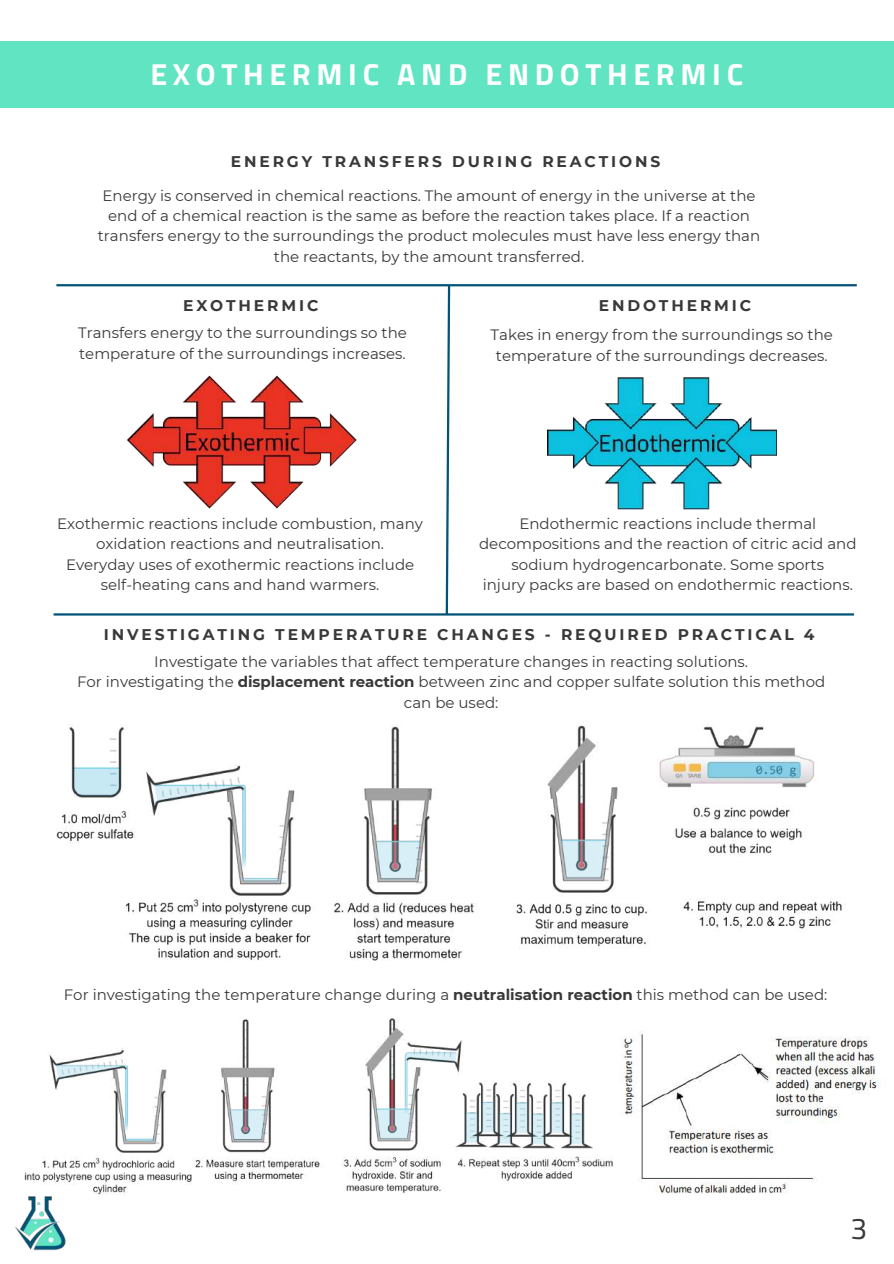
<style>
.page{position:relative;width:894px;height:1264px;background:#fff}
.page>*{position:absolute;margin:0;border:0;box-sizing:border-box;transform-origin:0 0}
.t1{font:700 30.45px "Titillium Web";letter-spacing:.185em;color:#fff}
.t2{font:30px "Titillium Web";color:#393939}
.t3{font:700 15.45px "Montserrat";letter-spacing:.185em;color:#393939}
.t4{font:15px/20.2px "Montserrat";color:#393939;text-align:center}
.s1{font-weight:700}
</style>
<div class="page">
<div style="left:0;top:41px;width:893px;height:67px;background:#60e4c2"></div>
<svg style="left:444px;top:286px;width:7px;height:330px"></svg>
<hr style="left:56px;top:284px;width:800px;height:2px;background:#005379">
<hr style="left:54px;top:613px;width:799px;height:2px;background:#005379">
<img style="left:15px;top:1196px;width:51px;height:55px">
<img style="left:127px;top:375px;width:230px;height:134px">
<img style="left:547px;top:377px;width:229px;height:133px">
<img style="left:622px;top:1031px;width:259px;height:163px">
<img style="left:56px;top:724px;width:786px;height:237px">
<img style="left:24px;top:1018px;width:589px;height:176px">
<h1 class="t1" style="left:150px;top:50px;width:594px">EXOTHERMIC AND ENDOTHERMIC</h1>
<p class="t3" style="left:231px;top:152px;width:431px">ENERGY TRANSFERS DURING REACTIONS</p>
<p class="t4" style="left:98px;top:185px;width:663px">Energy is conserved in chemical reactions. The amount of energy in the universe at the end of a chemical reaction is the same as before the reaction takes place. If a reaction transfers energy to the surroundings the product molecules must have less energy than the reactants, by the amount transferred.</p>
<p class="t3" style="left:183px;top:296px;width:137px">EXOTHERMIC</p>
<p class="t4" style="left:78px;top:323px;width:330px;text-align:left">Transfers energy to the surroundings so the temperature of the surroundings increases.</p>
<p class="t3" style="left:598px;top:296px;width:154px">ENDOTHERMIC</p>
<p class="t4" style="left:490px;top:325px;width:344px">Takes in energy from the surroundings so the temperature of the surroundings decreases.</p>
<p class="t4" style="left:57px;top:513px;width:367px">Exothermic reactions include combustion, many oxidation reactions and neutralisation.<br>Everyday uses of exothermic reactions include self-heating cans and hand warmers.</p>
<p class="t4" style="left:479px;top:513px;width:379px">Endothermic reactions include thermal decompositions and the reaction of citric acid and sodium hydrogencarbonate. Some sports<br>injury packs are based on endothermic reactions.</p>
<p class="t3" style="left:104px;top:625px;width:712px">INVESTIGATING TEMPERATURE CHANGES - REQUIRED PRACTICAL 4</p>
<p class="t4" style="left:77px;top:651px;width:749px">Investigate the variables that affect temperature changes in reacting solutions.<br>For investigating the <span class="s1">displacement reaction</span> between zinc and copper sulfate solution this method can be used:</p>
<p class="t4" style="left:64px;top:984px;width:764px">For investigating the temperature change during a <span class="s1">neutralisation reaction</span> this method can be used:</p>
<h2 class="t2" style="left:850px;top:1205px;width:18px">3</h2>
</div>
